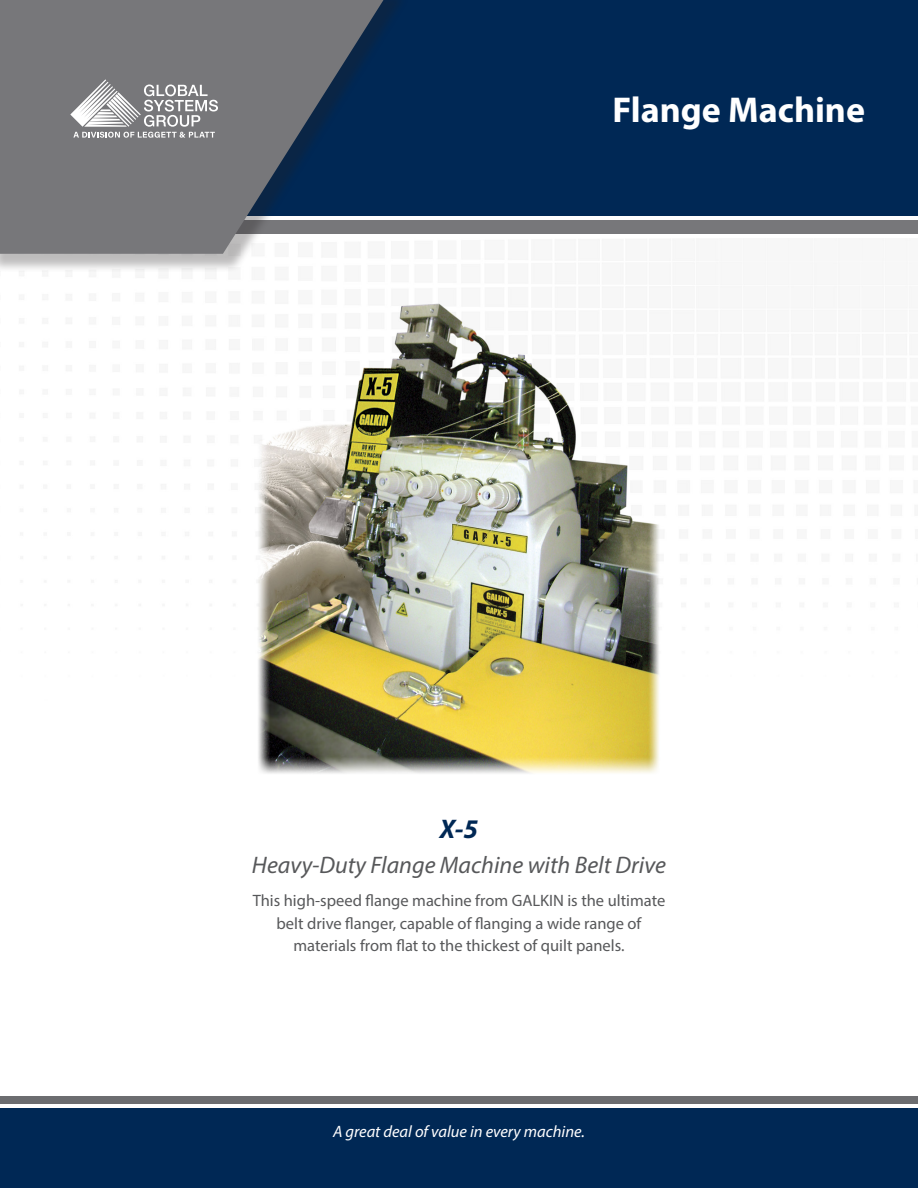
<style>
.page{position:relative;width:918px;height:1188px;background:#fff}
.page>*{position:absolute;margin:0;border:0;box-sizing:border-box;transform-origin:0 0}
.t1{font:700 36px "Myriad Pro";color:#fff}
.t2{font:italic 700 27px "Myriad Pro";color:#002855}
.t3{font:italic 24px "Myriad Pro";color:#57585a}
.t4{font:16.5px "Myriad Pro";color:#57585a}
.t5{font:italic 16.5px "Myriad Pro";color:#fff}
</style>
<div class="page">
<img style="left:43px;top:263px;width:827px;height:511px">
<div style="left:0;top:0;width:918px;height:216px;background:#002855"></div>
<div style="left:0;top:1108px;width:918px;height:80px;background:#002855"></div>
<div style="left:0;top:220px;width:918px;height:14px;background:#77777a"></div>
<div style="left:0;top:1097px;width:918px;height:7px;background:#6c6d70"></div>
<div style="left:0;top:0;width:409px;height:273px;background:#231f20;opacity:.3"></div>
<svg style="left:0;top:0;width:383px;height:254px;fill:#77777a"></svg>
<svg style="left:70px;top:79px;width:148px;height:59px;background:#9e9ea0"></svg>
<p class="t1" style="left:612px;top:86px;width:254px">Flange Machine</p>
<p class="t2" style="left:440px;top:811px;width:40px">X-5</p>
<p class="t3" style="left:252px;top:850px;width:416px">Heavy-Duty Flange Machine with Belt Drive</p>
<p class="t4" style="left:253px;top:891px;width:414px">This high-speed flange machine from GALKIN is the ultimate</p>
<p class="t4" style="left:277px;top:913px;width:366px">belt drive flanger, capable of flanging a wide range of</p>
<p class="t4" style="left:294px;top:936px;width:332px">materials from flat to the thickest of quilt panels.</p>
<p class="t5" style="left:333px;top:1121px;width:253px">A great deal of value in every machine.</p>
</div>
